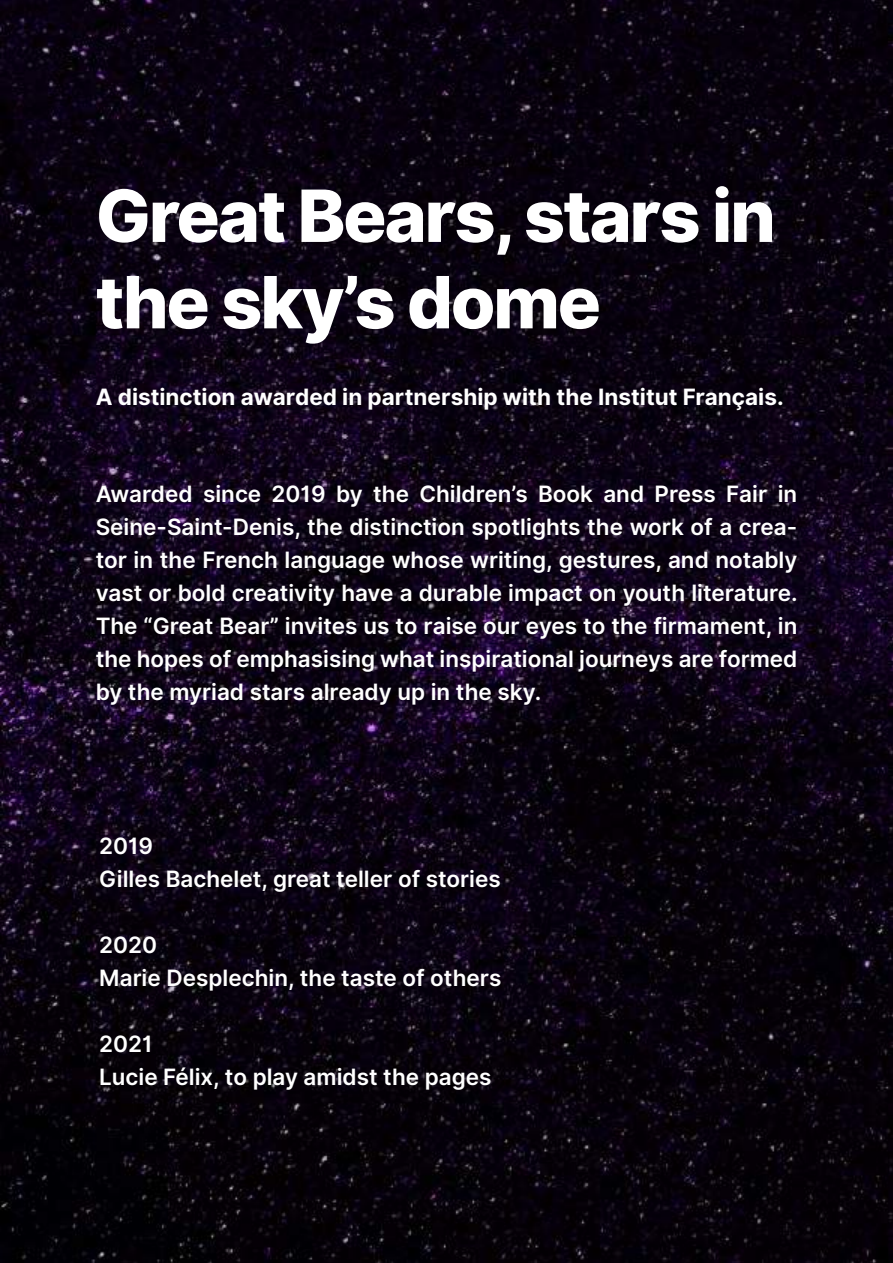
<style>
.page{position:relative;width:893px;height:1263px;background:#fff}
.page>*{position:absolute;margin:0;border:0;box-sizing:border-box;transform-origin:0 0}
.t1{font:800 72px/86.4px "Inter";letter-spacing:-.03em;color:#fff}
.t2{font:600 22.5px/33px "Inter";color:#fff}
.t3{font:700 22.5px "Inter";color:#fff}
</style>
<div class="page">
<img style="left:0;top:0;width:893px;height:1263px">
<h1 class="t1" style="left:96px;top:174px;width:682px">Great Bears, stars in the sky’s dome</h1>
<p class="t3" style="left:96px;top:380px;width:689px">A distinction awarded in partnership with the Institut Français.</p>
<p class="t2" style="left:96px;top:477px;width:704px;text-align:justify">Awarded since 2019 by the Children’s Book and Press Fair in Seine-Saint-Denis, the distinction spotlights the work of a crea&shy;tor in the French language whose writing, gestures, and notably vast or bold creativity have a durable impact on youth literature.<br>The “Great Bear” invites us to raise our eyes to the firmament, in the hopes of emphasising what inspirational journeys are formed by the myriad stars already up in the sky.</p>
<p class="t2" style="left:99px;top:829px;width:403px">2019<br>Gilles Bachelet, great teller of stories</p>
<p class="t2" style="left:99px;top:928px;width:404px">2020<br>Marie Desplechin, the taste of others</p>
<p class="t2" style="left:99px;top:1027px;width:394px">2021<br>Lucie Félix, to play amidst the pages</p>
</div>
